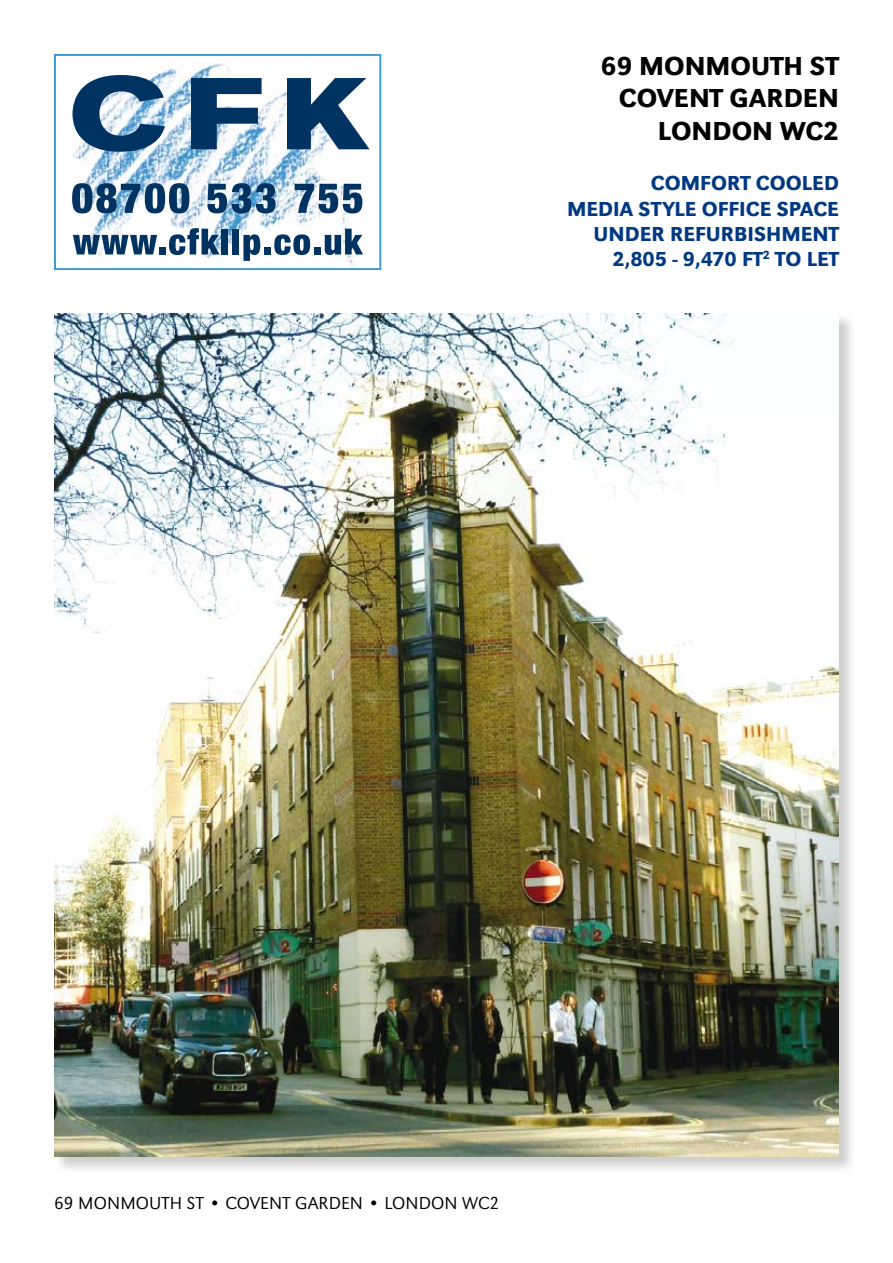
<style>
.page{position:relative;width:893px;height:1263px;background:#fff}
.page>*{position:absolute;margin:0;border:0;box-sizing:border-box;transform-origin:0 0}
.t1{font:500 27px/32.4px "URW Grotesk T";color:#000;text-align:right}
.t2{font:500 21px/25.2px "URW Grotesk T";color:#003982;text-align:right}
.t3{font:300 18px "URW Grotesk T";letter-spacing:.005em;color:#000}
</style>
<div class="page">
<img style="left:72px;top:63px;width:298px;height:204px">
<div style="left:54px;top:54px;width:327px;height:216px;border:2px solid #3c99d0"></div>
<svg style="left:73px;top:75px;width:92px;height:77px"></svg>
<svg style="left:191px;top:78px;width:71px;height:71px"></svg>
<svg style="left:287px;top:78px;width:83px;height:71px"></svg>
<svg style="left:72px;top:183px;width:117px;height:30px"></svg>
<svg style="left:207px;top:183px;width:69px;height:30px;background:#4f799d"></svg>
<svg style="left:295px;top:184px;width:67px;height:29px"></svg>
<svg style="left:73px;top:235px;width:84px;height:19px"></svg>
<div style="left:159px;top:247px;width:6px;height:7px;background:#003362"></div>
<svg style="left:169px;top:228px;width:51px;height:27px"></svg>
<div style="left:222px;top:229px;width:6px;height:25px;background:#003362"></div>
<div style="left:233px;top:229px;width:6px;height:25px;background:#003362"></div>
<svg style="left:243px;top:234px;width:17px;height:27px"></svg>
<div style="left:264px;top:247px;width:6px;height:7px;background:#003362"></div>
<svg style="left:274px;top:234px;width:36px;height:21px"></svg>
<div style="left:314px;top:247px;width:6px;height:7px;background:#003362"></div>
<svg style="left:325px;top:229px;width:38px;height:26px"></svg>
<div style="left:53px;top:313px;width:803px;height:861px;background:#000;opacity:.2"></div>
<img style="left:54px;top:314px;width:785px;height:843px">
<p class="t1" style="left:601px;top:49px;width:240px">69 MONMOUTH ST<br>COVENT GARDEN<br>LONDON WC2</p>
<p class="t2" style="left:567px;top:171px;width:273px">COMFORT COOLED<br>MEDIA STYLE OFFICE SPACE<br>UNDER REFURBISHMENT<br>2,805 - 9,470 FT<sup>2</sup> TO LET</p>
<p class="t3" style="left:54px;top:1192px;width:447px">69 MONMOUTH ST • COVENT GARDEN • LONDON WC2</p>
</div>
